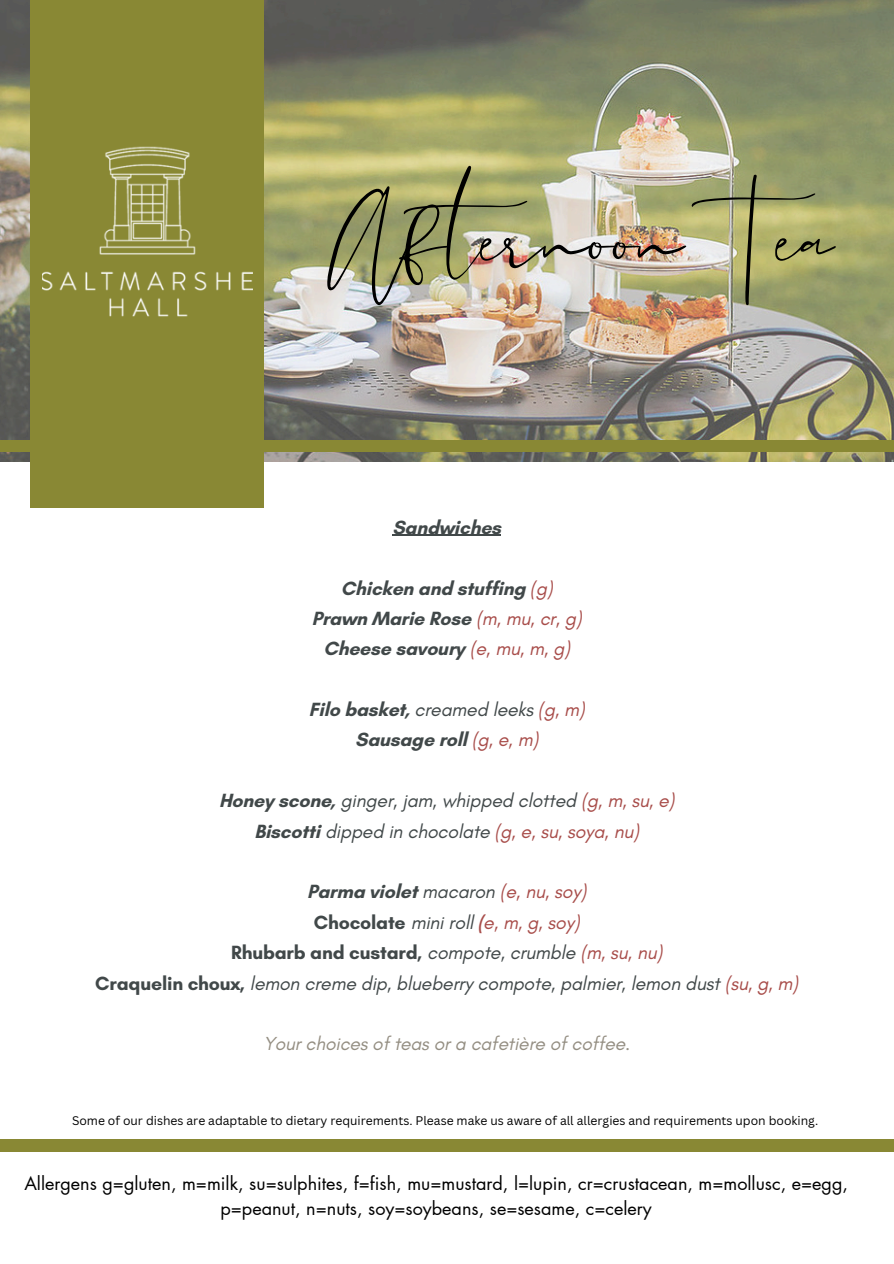
<style>
.page{position:relative;width:894px;height:1264px;background:#fff}
.page>*{position:absolute;margin:0;border:0;box-sizing:border-box;transform-origin:0 0}
.t1{font:185.4px "The Something";color:#000}
.t2{font:italic 19.5px/30.3px "Glacial Indifference";letter-spacing:-.01em;color:#414849;text-align:center}
.t3{font:700 19.5px/30.3px "Glacial Indifference";letter-spacing:-.01em;color:#414849;text-align:center}
.t4{font:italic 19.2px "Glacial Indifference";letter-spacing:-.01em;color:#948e82}
.t5{font:18px/24.8px "Futura LT Pro";color:#000;text-align:center}
.t6{font:12.15px "Canva Sans";color:#000}
.s1{font-weight:400;font-style:italic;color:#a84d4a}
.s2{font-weight:400;font-style:italic}
.s3{font-weight:700;font-style:normal}
.s4{color:#a84d4a}
.s5{font-weight:700;font-style:normal;color:#a84d4a}
</style>
<div class="page">
<img style="left:0;top:0;width:893px;height:462px">
<div style="left:0;top:440px;width:893px;height:11px;background:#898834"></div>
<div style="left:0;top:1139px;width:893px;height:12px;background:#898834"></div>
<div style="left:31px;top:0;width:233px;height:508px;background:#898834"></div>
<img style="left:42px;top:146px;width:210px;height:171px">
<hr style="left:392px;top:535px;width:109px;height:1px;background:#414849">
<h3 class="t1" style="left:325px;top:120px;width:508px">AfternoonTea</h3>
<p class="t3" style="left:392px;top:511px;width:110px">Sandwiches</p>
<p class="t3" style="left:311px;top:572px;width:271px">Chicken and stuffing <span class="s1">(g)<br></span>Prawn Marie Rose <span class="s1">(m, mu, cr, g)<br></span>Cheese savoury <span class="s1">(e, mu, m, g)</span></p>
<h1 class="t3" style="left:309px;top:694px;width:277px">Filo basket, <span class="s2">creamed leeks</span> <span class="s1">(g, m)<br></span>Sausage roll <span class="s1">(g, e, m)</span></h1>
<p class="t2" style="left:219px;top:785px;width:457px"><span class="s3">Honey scone,</span> ginger, jam, whipped clotted <span class="s4">(g, m, su, e)<br></span><span class="s3">Biscotti</span> dipped in chocolate <span class="s4">(g, e, su, soya, nu)</span></p>
<h2 class="t2" style="left:95px;top:876px;width:704px"><span class="s3">Parma violet</span> macaron <span class="s4">(e, nu, soy)<br></span><span class="s3">Chocolate</span> mini roll <span class="s5">(</span><span class="s4">e, m, g, soy)<br></span><span class="s3">Rhubarb and custard,</span> compote, crumble <span class="s4">(m, su, nu)<br></span><span class="s3">Craquelin choux,</span> lemon creme dip, blueberry compote, palmier, lemon dust <span class="s4">(su, g, m)</span></h2>
<h3 class="t4" style="left:263px;top:1032px;width:368px">Your choices of teas or a cafetière of coffee.</h3>
<h3 class="t6" style="left:72px;top:1111px;width:747px">Some of our dishes are adaptable to dietary requirements. Please make us aware of all allergies and requirements upon booking.</h3>
<h3 class="t5" style="left:24px;top:1172px;width:824px">Allergens g=gluten, m=milk, su=sulphites, f=fish, mu=mustard, l=lupin, cr=crustacean, m=mollusc, e=egg, p=peanut, n=nuts, soy=soybeans, se=sesame, c=celery</h3>
</div>
